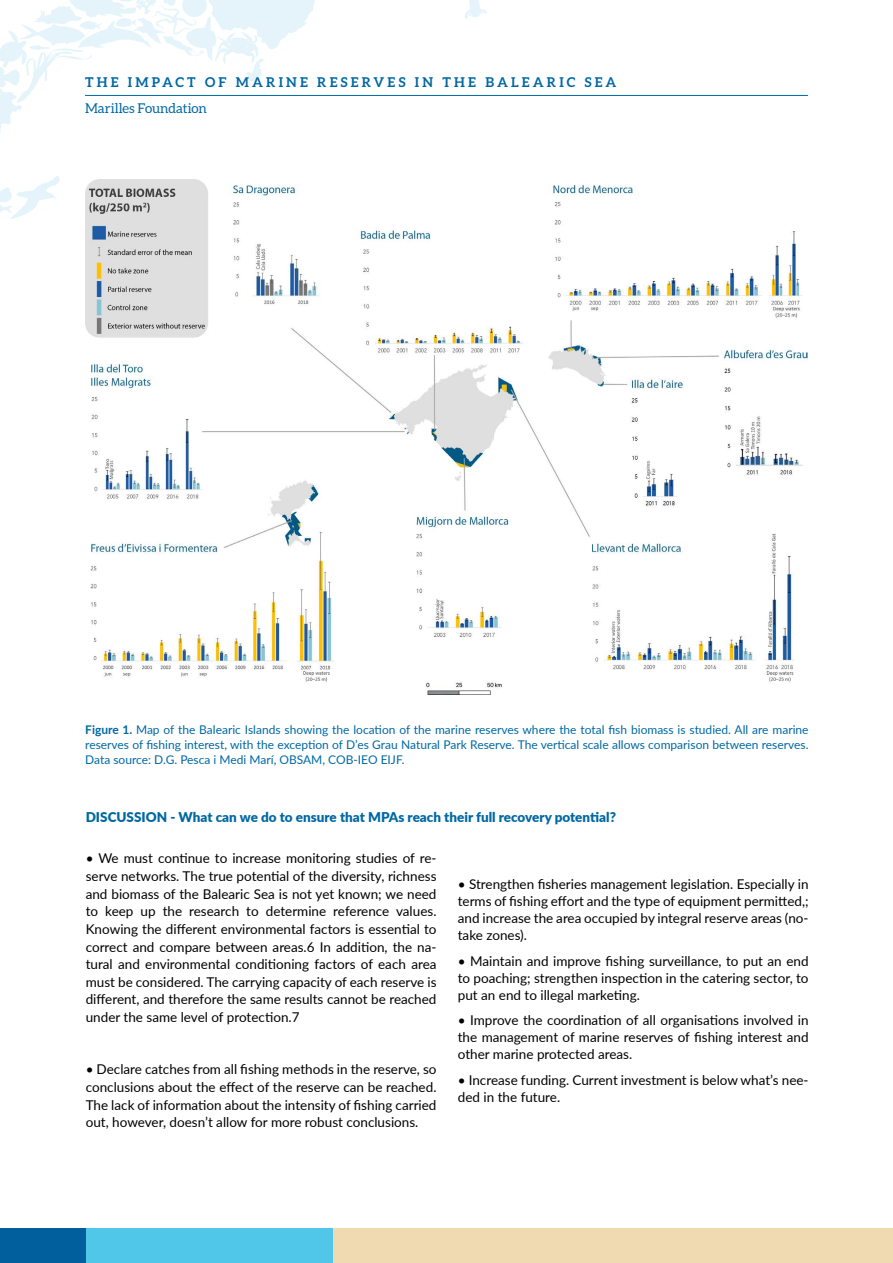
<style>
.page{position:relative;width:893px;height:1263px;background:#fff}
.page>*{position:absolute;margin:0;border:0;box-sizing:border-box;transform-origin:0 0}
.t1{font:13.5px/17.7px "Lato";color:#000;text-align:justify}
.t2{font:900 13.5px "Lato";color:#0068a3}
.t3{font:700 13.5px "Aleo";letter-spacing:.235em;color:#0068a3}
.t4{font:13.5px "Aleo";color:#0068a3}
.t5{font:12px/15px "Lato";color:#0068a3;text-align:justify}
.s1{font-weight:700}
</style>
<div class="page">
<svg style="left:465px;top:0;width:22px;height:19px"></svg>
<svg style="left:0;top:0;width:346px;height:219px"></svg>
<hr style="left:85px;top:95px;width:723px;height:1px;background:#0068a3">
<div style="left:85px;top:1229px;width:248px;height:34px;background:#50c7e8"></div>
<div style="left:333px;top:1229px;width:560px;height:34px;background:#efdab2"></div>
<div style="left:0;top:1229px;width:85px;height:34px;background:#005f9c"></div>
<img style="left:85px;top:179px;width:723px;height:515px">
<p class="t3" style="left:85px;top:74px;width:533px">THE IMPACT OF MARINE RESERVES IN THE BALEARIC SEA</p>
<p class="t4" style="left:85px;top:100px;width:123px">Marilles Foundation</p>
<p class="t5" style="left:85px;top:722px;width:725px"><span class="s1">Figure 1.</span> Map of the Balearic Islands showing the location of the marine reserves where the total fish biomass is studied. All are marine reserves of fishing interest, with the exception of D’es Grau Natural Park Reserve. The vertical scale allows comparison between reserves.<br>Data source: D.G. Pesca i Medi Marí, OBSAM, COB-IEO EIJF.</p>
<p class="t2" style="left:86px;top:807px;width:532px">DISCUSSION - What can we do to ensure that MPAs reach their full recovery potential?</p>
<p class="t1" style="left:86px;top:849px;width:352px">• We must continue to increase monitoring studies of re&shy;serve networks. The true potential of the diversity, richness and biomass of the Balearic Sea is not yet known; we need to keep up the research to determine reference values.<br>Knowing the different environmental factors is essential to correct and compare between areas.6 In addition, the na&shy;tural and environmental conditioning factors of each area must be considered. The carrying capacity of each reserve is different, and therefore the same results cannot be reached under the same level of protection.7</p>
<p class="t1" style="left:86px;top:1060px;width:352px">• Declare catches from all fishing methods in the reserve, so conclusions about the effect of the reserve can be reached.<br>The lack of information about the intensity of fishing carried out, however, doesn’t allow for more robust conclusions.</p>
<p class="t1" style="left:458px;top:875px;width:352px;line-height:17px">• Strengthen fisheries management legislation. Especially in terms of fishing effort and the type of equipment permitted,; and increase the area occupied by integral reserve areas (no&shy;take zones).</p>
<p class="t1" style="left:458px;top:951px;width:352px;line-height:17px">• Maintain and improve fishing surveillance, to put an end to poaching; strengthen inspection in the catering sector, to put an end to illegal marketing.</p>
<p class="t1" style="left:458px;top:1011px;width:352px;line-height:17px">• Improve the coordination of all organisations involved in the management of marine reserves of fishing interest and other marine protected areas.</p>
<p class="t1" style="left:458px;top:1071px;width:352px;line-height:17px">• Increase funding. Current investment is below what’s nee&shy;ded in the future.</p>
</div>
